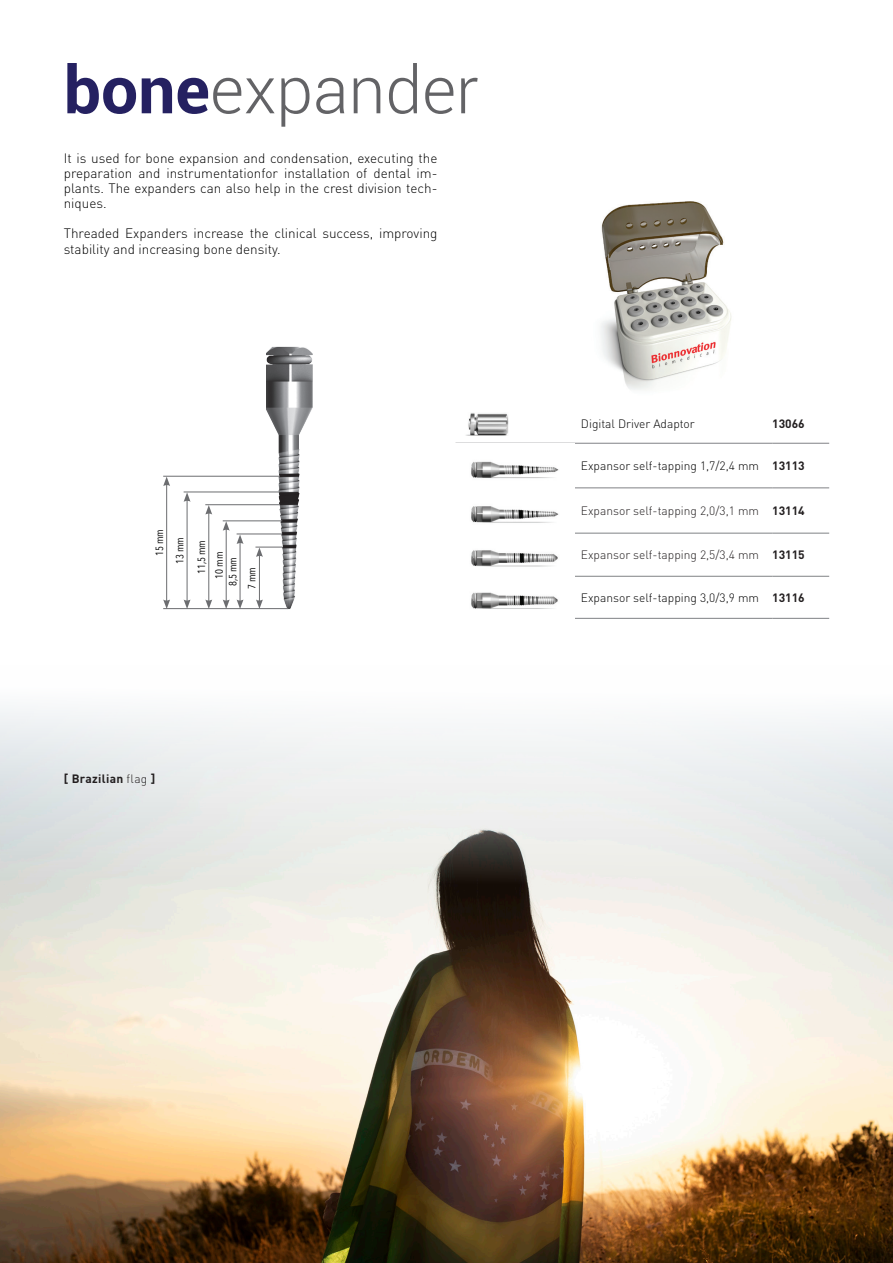
<style>
.page{position:relative;width:893px;height:1263px;background:#fff}
.page>*{position:absolute;margin:0;border:0;box-sizing:border-box;transform-origin:0 0}
.t1{font:300 66px "Roboto";color:#636366}
.t2{font:300 13.5px/15px "DIN Pro";color:#000001;text-align:justify}
.t3{font:300 12px "DIN Pro";color:#000001}
.t4{font:300 12px "DIN Pro";color:#231f20}
.Body_Text{font:700 12px "DIN Pro";color:#231f20}
.Body_Text-2{font:700 12px "DIN Pro";letter-spacing:.025em;color:#231f20}
.t5{font:10.5px "Avenir Next Condensed";color:#000001}
.s1{font-weight:700;color:#252161}
.s2{font-weight:300}
</style>
<div class="page">
<img style="left:0;top:707px;width:893px;height:556px">
<hr style="left:575px;top:443px;width:197px;height:1px;background:#808285">
<hr style="left:772px;top:443px;width:57px;height:1px;background:#808285">
<hr style="left:575px;top:488px;width:197px;height:1px;background:#808285">
<hr style="left:772px;top:488px;width:57px;height:1px;background:#808285">
<hr style="left:575px;top:533px;width:197px;height:1px;background:#808285">
<hr style="left:772px;top:533px;width:57px;height:1px;background:#808285">
<hr style="left:575px;top:576px;width:197px;height:1px;background:#808285">
<hr style="left:772px;top:576px;width:57px;height:1px;background:#808285">
<hr style="left:455px;top:618px;width:120px;height:1px;background:#808285">
<hr style="left:575px;top:618px;width:197px;height:1px;background:#808285">
<hr style="left:772px;top:618px;width:57px;height:1px;background:#808285">
<img style="left:600px;top:201px;width:132px;height:189px">
<img style="left:466px;top:413px;width:43px;height:23px">
<img style="left:471px;top:461px;width:88px;height:148px">
<img style="left:266px;top:346px;width:47px;height:264px">
<hr style="left:163px;top:608px;width:125px;height:1px;background:#6c6d70">
<hr style="left:237px;top:534px;width:45px;height:1px;background:#6c6d70">
<hr style="left:223px;top:520px;width:59px;height:1px;background:#6c6d70">
<hr style="left:205px;top:504px;width:75px;height:1px;background:#6c6d70">
<hr style="left:184px;top:492px;width:96px;height:1px;background:#6c6d70">
<hr style="left:163px;top:476px;width:117px;height:1px;background:#6c6d70">
<hr style="left:259px;top:554px;width:1px;height:48px;background:#6c6d70">
<svg style="left:256px;top:599px;width:7px;height:10px"></svg>
<svg style="left:255px;top:547px;width:27px;height:10px"></svg>
<hr style="left:240px;top:542px;width:1px;height:60px;background:#6c6d70">
<svg style="left:237px;top:599px;width:6px;height:10px"></svg>
<svg style="left:237px;top:535px;width:6px;height:9px"></svg>
<hr style="left:226px;top:528px;width:1px;height:74px;background:#6c6d70">
<svg style="left:223px;top:599px;width:7px;height:10px"></svg>
<svg style="left:223px;top:521px;width:7px;height:10px"></svg>
<hr style="left:208px;top:512px;width:1px;height:90px;background:#6c6d70">
<svg style="left:205px;top:599px;width:7px;height:10px"></svg>
<svg style="left:205px;top:505px;width:7px;height:10px"></svg>
<hr style="left:187px;top:499px;width:1px;height:103px;background:#6c6d70">
<svg style="left:184px;top:599px;width:7px;height:10px"></svg>
<svg style="left:184px;top:492px;width:7px;height:10px"></svg>
<hr style="left:166px;top:484px;width:1px;height:118px;background:#6c6d70">
<svg style="left:163px;top:599px;width:7px;height:10px"></svg>
<svg style="left:163px;top:477px;width:7px;height:9px"></svg>
<p class="t1" style="left:64px;top:44px;width:416px"><span class="s1">bone</span>expander</p>
<p class="t2" style="left:64px;top:149px;width:375px">It is used for bone expansion and condensation, executing the preparation and instrumentationfor installation of dental im&shy;plants. The expanders can also help in the crest division tech&shy;niques.</p>
<p class="t2" style="left:64px;top:223px;width:375px;line-height:16.5px">Threaded Expanders increase the clinical success, improving stability and increasing bone density.</p>
<p class="t5" style="left:151px;top:556px;width:28px;rotate:-90deg">15 mm</p>
<p class="t5" style="left:171px;top:564px;width:28px;rotate:-90deg">13 mm</p>
<p class="t5" style="left:193px;top:574px;width:35px;rotate:-90deg">11,5 mm</p>
<p class="t5" style="left:210px;top:578px;width:28px;rotate:-90deg">10 mm</p>
<p class="t5" style="left:224px;top:586px;width:31px;rotate:-90deg">8,5 mm</p>
<p class="t5" style="left:243px;top:589px;width:23px;rotate:-90deg">7 mm</p>
<p class="Body_Text-2" style="left:64px;top:768px;width:93px">[ Brazilian <span class="s2">flag</span> ]</p>
<p class="t3" style="left:581px;top:415px;width:115px">Digital Driver Adaptor</p>
<p class="Body_Text" style="left:772px;top:414px;width:34px">13066</p>
<p class="t3" style="left:581px;top:456px;width:180px">Expansor self-tapping 1,7/2,4 mm</p>
<p class="Body_Text" style="left:772px;top:455px;width:34px">13113</p>
<p class="t4" style="left:581px;top:501px;width:180px">Expansor self-tapping 2,0/3,1 mm</p>
<p class="Body_Text" style="left:772px;top:500px;width:34px">13114</p>
<p class="t4" style="left:581px;top:545px;width:180px">Expansor self-tapping 2,5/3,4 mm</p>
<p class="Body_Text" style="left:772px;top:545px;width:34px">13115</p>
<p class="t3" style="left:581px;top:588px;width:180px">Expansor self-tapping 3,0/3,9 mm</p>
<p class="Body_Text" style="left:772px;top:587px;width:34px">13116</p>
</div>
